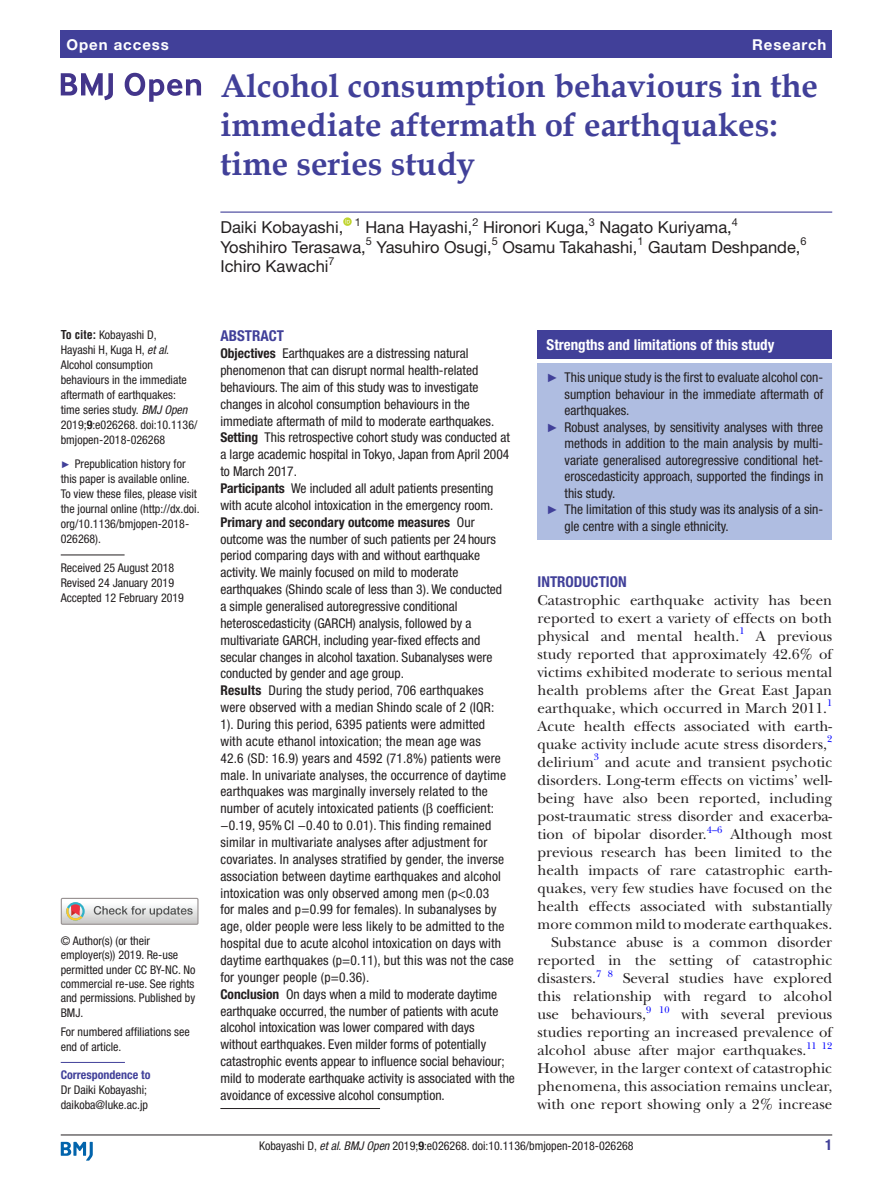
<style>
.page{position:relative;width:893px;height:1191px;background:#fff}
.page>*{position:absolute;margin:0;border:0;box-sizing:border-box;transform-origin:0 0}
.t1{font:700 33px/39px "Book Antiqua";color:#414099}
.t2{font:16.5px "Helvetica Neue LT Std";color:#231f20}
.t3{font:15px/18px "New Baskerville";color:#231f20;text-align:justify}
.t4{font:700 condensed 15px "Helvetica Neue LT Std";color:#fff}
.t5{font:700 condensed 15px "Helvetica Neue LT Std";color:#414099}
.t6{font:700 15px "Helvetica Neue LT Std";letter-spacing:.065em;color:#fff}
.t7{font:condensed 13.5px/16.8px "Helvetica Neue LT Std";color:#231f20}
.t8{font:condensed 12px/15px "Helvetica Neue LT Std";color:#231f20}
.t9{font:700 condensed 12px "Helvetica Neue LT Std";color:#414099}
.t10{font:10.95px "Helvetica Neue LT Std";color:#231f20}
.t11{font:9.9px "New Baskerville";color:#00f}
.s1{font-family:"Helvetica LT Std";font-weight:700}
.s2{font-style:italic}
.s3{font-weight:700}
.s4{font-family:"Arial";font-stretch:normal;font-size:9.75px;color:#414099}
.s5{font-family:"Arial";font-stretch:normal;font-size:12px;color:#414099}
</style>
<div class="page">
<hr style="left:61px;top:1134px;width:771px;height:1px;background:#231f20">
<svg style="left:61px;top:1141px;width:32px;height:19px"></svg>
<div style="left:61px;top:31px;width:771px;height:27px;background:#414099"></div>
<hr style="left:220px;top:211px;width:612px;height:2px;background:#414099">
<svg style="left:343px;top:217px;width:9px;height:9px"></svg>
<hr style="left:61px;top:554px;width:64px;height:1px;background:#231f20">
<hr style="left:61px;top:1062px;width:64px;height:1px;background:#414099">
<svg style="left:61px;top:73px;width:52px;height:27px"></svg>
<svg style="left:125px;top:73px;width:76px;height:29px"></svg>
<div style="left:61px;top:897px;width:138px;height:27px;border:1px solid #969090"></div>
<svg style="left:61px;top:898px;width:137px;height:26px"></svg>
<hr style="left:220px;top:1108px;width:160px;height:1px;background:#231f20">
<div style="left:538px;top:331px;width:294px;height:28px;background:#414099"></div>
<div style="left:538px;top:363px;width:294px;height:176px;background:#afbde1"></div>
<p class="t6" style="left:66px;top:35px;width:104px">Open access</p>
<p class="t6" style="left:752px;top:35px;width:76px">Research</p>
<h1 class="t1" style="left:220px;top:66px;width:599px">Alcohol consumption behaviours in the immediate aftermath of earthquakes: time series study</h1>
<p class="t2" style="left:220px;top:218px;width:124px">Daiki Kobayashi,</p>
<p class="t10" style="left:355px;top:215px;width:8px">1</p>
<p class="t2" style="left:365px;top:218px;width:108px">Hana Hayashi,</p>
<p class="t10" style="left:472px;top:215px;width:8px">2</p>
<p class="t2" style="left:483px;top:218px;width:107px">Hironori Kuga,</p>
<p class="t10" style="left:589px;top:215px;width:8px">3</p>
<p class="t2" style="left:599px;top:218px;width:134px">Nagato Kuriyama,</p>
<p class="t10" style="left:732px;top:215px;width:8px">4</p>
<p class="t2" style="left:220px;top:237px;width:147px">Yoshihiro Terasawa,</p>
<p class="t10" style="left:366px;top:235px;width:8px">5</p>
<p class="t2" style="left:376px;top:237px;width:117px">Yasuhiro Osugi,</p>
<p class="t10" style="left:492px;top:235px;width:8px">5</p>
<p class="t2" style="left:502px;top:237px;width:137px">Osamu Takahashi,</p>
<p class="t10" style="left:637px;top:235px;width:8px">1</p>
<p class="t2" style="left:648px;top:237px;width:154px">Gautam Deshpande,</p>
<p class="t10" style="left:800px;top:235px;width:8px">6</p>
<p class="t2" style="left:220px;top:257px;width:110px">Ichiro Kawachi</p>
<p class="t10" style="left:329px;top:254px;width:8px">7</p>
<p class="t8" style="left:61px;top:327px;width:138px"><span class="s1">To cite:</span> Kobayashi D,<br>Hayashi H, Kuga H, <span class="s2">et al</span>.<br>Alcohol consumption behaviours in the immediate aftermath of earthquakes: time series study. <span class="s2">BMJ Open<br></span>2019;<span class="s3">9</span>:e026268. doi:10.1136/ bmjopen-2018-026268</p>
<p class="t8" style="left:61px;top:456px;width:140px"><span class="s4">►</span> Prepublication history for this paper is available online.<br>To view these files, please visit the journal online (http://dx.doi. org/10.1136/bmjopen-2018-<br>026268).</p>
<p class="t8" style="left:61px;top:560px;width:125px">Received 25 August 2018<br>Revised 24 January 2019<br>Accepted 12 February 2019</p>
<p class="t8" style="left:61px;top:933px;width:136px;line-height:14.4px">© Author(s) (or their employer(s)) 2019. Re-use permitted under CC BY-NC. No commercial re-use. See rights and permissions. Published by<br>BMJ.</p>
<p class="t8" style="left:61px;top:1024px;width:130px">For numbered affiliations see end of article.</p>
<p class="t9" style="left:61px;top:1067px;width:91px">Correspondence to</p>
<p class="t8" style="left:61px;top:1082px;width:89px">Dr Daiki Kobayashi; daikoba@luke.ac.jp</p>
<p class="t5" style="left:220px;top:327px;width:65px">Abstract</p>
<p class="t7" style="left:220px;top:345px;width:296px"><span class="s3">Objectives</span> Earthquakes are a distressing natural phenomenon that can disrupt normal health-related behaviours. The aim of this study was to investigate changes in alcohol consumption behaviours in the immediate aftermath of mild to moderate earthquakes.<br><span class="s3">Setting</span> This retrospective cohort study was conducted at a large academic hospital in Tokyo, Japan from April 2004 to March 2017.<br><span class="s3">Participants</span> We included all adult patients presenting with acute alcohol intoxication in the emergency room.<br><span class="s3">Primary and secondary outcome measures</span> Our outcome was the number of such patients per 24 hours period comparing days with and without earthquake activity. We mainly focused on mild to moderate earthquakes (Shindo scale of less than 3). We conducted<br>a simple generalised autoregressive conditional heteroscedasticity (GARCH) analysis, followed by a multivariate GARCH, including year-fixed effects and secular changes in alcohol taxation. Subanalyses were conducted by gender and age group.<br><span class="s3">Results</span> During the study period, 706 earthquakes<br>were observed with a median Shindo scale of 2 (IQR:<br>1). During this period, 6395 patients were admitted<br>with acute ethanol intoxication; the mean age was<br>42.6 (SD: 16.9) years and 4592 (71.8%) patients were male. In univariate analyses, the occurrence of daytime earthquakes was marginally inversely related to the number of acutely intoxicated patients ( coefficient: −0.19, 95% CI −0.40 to 0.01). This finding remained similar in multivariate analyses after adjustment for covariates. In analyses stratified by gender, the inverse association between daytime earthquakes and alcohol intoxication was only observed among men (p&lt;0.03<br>for males and p=0.99 for females). In subanalyses by age, older people were less likely to be admitted to the hospital due to acute alcohol intoxication on days with daytime earthquakes (p=0.11), but this was not the case for younger people (p=0.36).<br><span class="s3">Conclusion</span> On days when a mild to moderate daytime earthquake occurred, the number of patients with acute alcohol intoxication was lower compared with days without earthquakes. Even milder forms of potentially catastrophic events appear to influence social behaviour; mild to moderate earthquake activity is associated with the avoidance of excessive alcohol consumption.</p>
<p class="t4" style="left:547px;top:336px;width:229px">Strengths and limitations of this study</p>
<p class="t7" style="left:547px;top:369px;width:278px"><span class="s5">►</span> This unique study is the first to evaluate alcohol con-</p>
<p class="t7" style="left:565px;top:385px;width:260px">sumption behaviour in the immediate aftermath of</p>
<p class="t7" style="left:565px;top:402px;width:66px">earthquakes.</p>
<p class="t7" style="left:547px;top:418px;width:278px"><span class="s5">►</span> Robust analyses, by sensitivity analyses with three</p>
<p class="t7" style="left:565px;top:435px;width:260px">methods in addition to the main analysis by multi-</p>
<p class="t7" style="left:565px;top:451px;width:260px">variate generalised autoregressive conditional het-</p>
<p class="t7" style="left:565px;top:468px;width:260px">eroscedasticity approach, supported the findings in</p>
<p class="t7" style="left:565px;top:484px;width:52px">this study.</p>
<p class="t7" style="left:547px;top:501px;width:278px"><span class="s5">►</span> The limitation of this study was its analysis of a sin-</p>
<p class="t7" style="left:565px;top:517px;width:166px">gle centre with a single ethnicity.</p>
<p class="t5" style="left:538px;top:573px;width:91px">Introduction</p>
<p class="t3" style="left:538px;top:591px;width:296px">Catastrophic earthquake activity has been reported to exert a variety of effects on both physical and mental health.</p>
<p class="t11" style="left:739px;top:625px;width:7px">1</p>
<p class="t3" style="left:538px;top:627px;width:296px;text-indent:218px">A previous study reported that approximately 42.6% of victims exhibited moderate to serious mental health problems after the Great East Japan earthquake, which occurred in March 2011.</p>
<p class="t11" style="left:827px;top:697px;width:7px">1</p>
<p class="t3" style="left:538px;top:717px;width:296px">Acute health effects associated with earth&shy;quake activity include acute stress disorders,</p>
<p class="t11" style="left:827px;top:733px;width:7px">2</p>
<p class="t3" style="left:538px;top:753px;width:58px">delirium</p>
<p class="t11" style="left:594px;top:751px;width:7px">3</p>
<p class="t3" style="left:538px;top:753px;width:296px;text-indent:68px">and acute and transient psychotic disorders. Long-term effects on victims’ well&shy;being have also been reported, including post-traumatic stress disorder and exacerba&shy;tion of bipolar disorder.</p>
<p class="t11" style="left:707px;top:823px;width:17px">4–6</p>
<p class="t3" style="left:730px;top:825px;width:103px">Although most</p>
<p class="t3" style="left:538px;top:843px;width:296px">previous research has been limited to the</p>
<p class="t3" style="left:538px;top:861px;width:296px">health impacts of rare catastrophic earth-</p>
<p class="t3" style="left:538px;top:879px;width:296px">quakes, very few studies have focused on the</p>
<p class="t3" style="left:538px;top:897px;width:296px">health effects associated with substantially</p>
<p class="t3" style="left:538px;top:915px;width:296px">more common mild to moderate earthquakes.</p>
<p class="t3" style="left:551px;top:933px;width:283px">Substance abuse is a common disorder</p>
<p class="t3" style="left:538px;top:951px;width:296px">reported in the setting of catastrophic</p>
<p class="t3" style="left:538px;top:969px;width:60px">disasters.</p>
<p class="t11" style="left:596px;top:967px;width:18px">7 8</p>
<p class="t3" style="left:538px;top:969px;width:296px;text-indent:85px">Several studies have explored this relationship with regard to alcohol use behaviours,<sup>9</sup> <sup>10</sup></p>
<p class="t3" style="left:538px;top:1005px;width:296px;text-indent:144px">with several previous studies reporting an increased prevalence of alcohol abuse after major earthquakes.</p>
<p class="t11" style="left:806px;top:1039px;width:27px">11 12</p>
<p class="t3" style="left:538px;top:1059px;width:296px">However, in the larger context of catastrophic phenomena, this association remains unclear, with one report showing only a 2% increase</p>
<p class="t8" style="left:259px;top:1137px;width:376px">Kobayashi D, <span class="s2">et al</span>. <span class="s2">BMJ Open</span> 2019;<span class="s3">9</span>:e026268. doi:10.1136/bmjopen-2018-026268</p>
<p class="t5" style="left:825px;top:1135px;width:9px">1</p>
</div>
